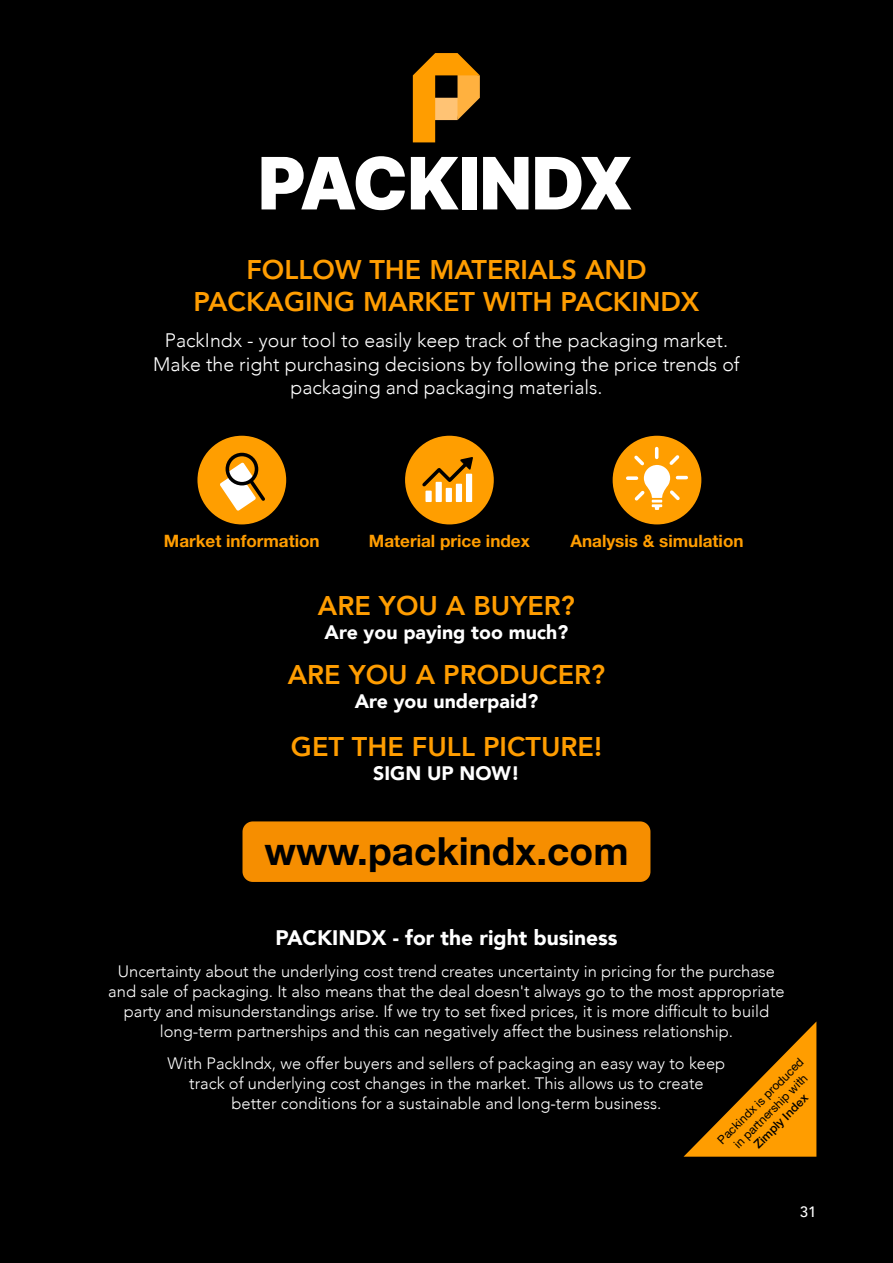
<style>
.page{position:relative;width:893px;height:1263px;background:#000}
.page>*{position:absolute;margin:0;border:0;box-sizing:border-box;transform-origin:0 0}
.t1{font:700 38.85px "Helvetica Neue LT Std";color:#000}
.t2{font:800 27px/32.4px "Avenir";color:#ff9d00;text-align:center}
.t3{font:900 21px "Avenir";color:#fff}
.t4{font:300 19.5px/23.4px "Avenir";color:#fff;text-align:center}
.t5{font:900 19.5px "Avenir";color:#fff}
.t6{font:700 17.1px "Helvetica Neue LT Std";color:#ff9d00}
.t7{font:300 16.5px/19.8px "Avenir";color:#fff;text-align:center}
.t8{font:500 15px "Avenir";color:#fff}
.t9{font:12px/14.4px "Helvetica Neue LT Std";color:#000;text-align:center}
.t10{font:500 12px "Helvetica Neue LT Std";color:#000}
</style>
<div class="page">
<svg style="left:413px;top:53px;width:67px;height:89px"></svg>
<svg style="left:261px;top:156px;width:144px;height:54px"></svg>
<svg style="left:411px;top:157px;width:48px;height:52px"></svg>
<div style="left:462px;top:157px;width:14px;height:52px;background:#fff"></div>
<svg style="left:483px;top:157px;width:45px;height:52px"></svg>
<svg style="left:535px;top:157px;width:96px;height:52px"></svg>
<svg style="left:683px;top:1022px;width:133px;height:135px"></svg>
<div style="left:197px;top:436px;width:89px;height:88px;background:#ff9e00;border-radius:50%"></div>
<svg style="left:220px;top:462px;width:45px;height:49px"></svg>
<div style="left:226px;top:453px;width:32px;height:32px;border:4px solid #000;border-radius:50%"></div>
<div style="left:405px;top:436px;width:89px;height:88px;background:#ff9e00;border-radius:50%"></div>
<div style="left:425px;top:491px;width:7px;height:11px;background:#fff"></div>
<div style="left:436px;top:482px;width:6px;height:20px;background:#fff"></div>
<div style="left:446px;top:488px;width:6px;height:14px;background:#fff"></div>
<div style="left:456px;top:484px;width:6px;height:18px;background:#fff"></div>
<div style="left:466px;top:474px;width:6px;height:28px;background:#fff"></div>
<svg style="left:422px;top:457px;width:51px;height:33px"></svg>
<div style="left:613px;top:436px;width:88px;height:88px;background:#ff9e00;border-radius:50%"></div>
<svg style="left:628px;top:449px;width:58px;height:61px"></svg>
<div style="left:242px;top:821px;width:408px;height:61px;background:#f68e00;border-radius:10px"></div>
<h2 class="t2" style="left:193px;top:253px;width:507px">FOLLOW THE MATERIALS AND<br>PACKAGING MARKET WITH PACKINDX</h2>
<p class="t4" style="left:153px;top:329px;width:588px">PackIndx - your tool to easily keep track of the packaging market.<br>Make the right purchasing decisions by following the price trends of packaging and packaging materials.</p>
<p class="t6" style="left:164px;top:530px;width:157px">Market information</p>
<p class="t6" style="left:369px;top:530px;width:162px">Material price index</p>
<p class="t6" style="left:570px;top:530px;width:175px">Analysis &amp; simulation</p>
<h2 class="t2" style="left:318px;top:590px;width:258px">ARE YOU A BUYER?</h2>
<p class="t5" style="left:325px;top:615px;width:245px">Are you paying too much?</p>
<h2 class="t2" style="left:288px;top:659px;width:319px">ARE YOU A PRODUCER?</h2>
<p class="t5" style="left:355px;top:684px;width:185px">Are you underpaid?</p>
<h2 class="t2" style="left:291px;top:731px;width:312px">GET THE FULL PICTURE!</h2>
<p class="t5" style="left:373px;top:756px;width:148px">SIGN UP NOW!</p>
<h1 class="t1" style="left:264px;top:827px;width:366px">www.packindx.com</h1>
<p class="t3" style="left:275px;top:919px;width:344px">PACKINDX - for the right business</p>
<p class="t7" style="left:108px;top:961px;width:678px">Uncertainty about the underlying cost trend creates uncertainty in pricing for the purchase and sale of packaging. It also means that the deal doesn't always go to the most appropriate party and misunderstandings arise. If we try to set fixed prices, it is more difficult to build long-term partnerships and this can negatively affect the business relationship.</p>
<p class="t7" style="left:168px;top:1053px;width:559px">With PackIndx, we offer buyers and sellers of packaging an easy way to keep track of underlying cost changes in the market. This allows us to create better conditions for a sustainable and long-term business.</p>
<p class="t9" style="left:714px;top:1136px;width:117px;rotate:-45deg">Packindx is produced in partnership with</p>
<p class="t10" style="left:751px;top:1141px;width:72px;rotate:-45deg">Zimply Index</p>
<p class="t8" style="left:800px;top:1199px;width:18px">31</p>
</div>
